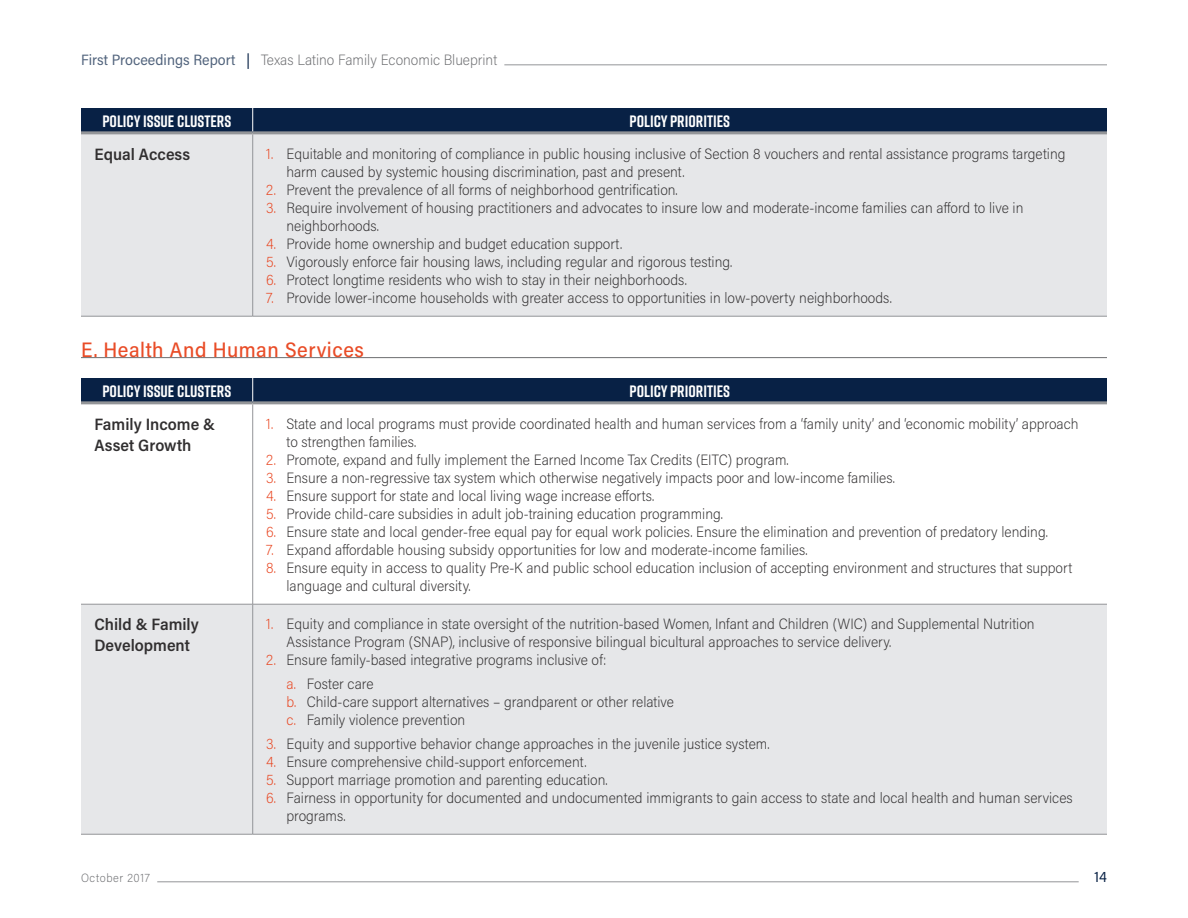
<style>
.page{position:relative;width:1188px;height:918px;background:#fff}
.page>*{position:absolute;margin:0;border:0;box-sizing:border-box;transform-origin:0 0}
.t1{font:500 21px "Acumin Pro Semi Cond";letter-spacing:.025em;color:#e94c27}
.t2{font:700 16.5px "Rift";color:#fff}
.t3{font:600 16.5px/21px "Acumin Pro Semi Cond";color:#312f30}
.t4{font:200 15px/18px "Acumin Pro Semi Cond";color:#312f30}
.t5{font:200 15px "Acumin Pro Semi Cond";color:#6c6d70}
.t6{font:15px "Acumin Pro Semi Cond";color:#082145}
.t7{font:200 12px "Acumin Pro Semi Cond";letter-spacing:.055em;color:#6c6d70}
.s1{font-weight:400;color:#52647d}
.s2{font-weight:400;color:#082145}
.s3{color:#e8421c}
</style>
<div class="page">
<hr style="left:504px;top:65px;width:603px;height:1px;background:#939598">
<hr style="left:157px;top:882px;width:922px;height:1px;background:#939598">
<div style="left:81px;top:134px;width:1026px;height:182px;background:#e6e7e9"></div>
<hr style="left:252px;top:134px;width:1px;height:182px;background:#939598">
<hr style="left:81px;top:316px;width:172px;height:1px;background:#939598">
<hr style="left:253px;top:316px;width:854px;height:1px;background:#939598">
<hr style="left:81px;top:131px;width:172px;height:3px;background:#939598">
<hr style="left:253px;top:131px;width:854px;height:3px;background:#939598">
<svg style="left:81px;top:108px;width:1026px;height:25px;background:#11284a"></svg>
<div style="left:81px;top:605px;width:1026px;height:229px;background:#e6e7e9"></div>
<hr style="left:252px;top:404px;width:1px;height:200px;background:#939598">
<hr style="left:81px;top:604px;width:172px;height:1px;background:#939598">
<hr style="left:253px;top:604px;width:854px;height:1px;background:#939598">
<hr style="left:252px;top:604px;width:1px;height:230px;background:#939598">
<hr style="left:81px;top:834px;width:172px;height:1px;background:#939598">
<hr style="left:253px;top:834px;width:854px;height:1px;background:#939598">
<hr style="left:81px;top:401px;width:172px;height:3px;background:#939598">
<hr style="left:253px;top:401px;width:854px;height:3px;background:#939598">
<svg style="left:81px;top:378px;width:1026px;height:25px;background:#11284a"></svg>
<hr style="left:81px;top:357px;width:1026px;height:1px;background:#6c6d70">
<p class="t5" style="left:81px;top:49px;width:418px"><span class="s1">First Proceedings Report</span> <span class="s2">|</span> Texas Latino Family Economic Blueprint</p>
<p class="t2" style="left:102px;top:109px;width:130px">POLICY ISSUE CLUSTERS</p>
<p class="t2" style="left:630px;top:109px;width:102px">POLICY PRIORITIES</p>
<p class="t3" style="left:94px;top:143px;width:97px">Equal Access</p>
<p class="t4" style="left:286px;top:144px;width:781px;text-indent:-20px"><span class="s3">1.</span> Equitable and monitoring of compliance in public housing inclusive of Section 8 vouchers and rental assistance programs targeting harm caused by systemic housing discrimination, past and present.</p>
<p class="t4" style="left:266px;top:180px;width:413px"><span class="s3">2.</span> Prevent the prevalence of all forms of neighborhood gentrification.</p>
<p class="t4" style="left:286px;top:198px;width:739px;text-indent:-20px"><span class="s3">3.</span> Require involvement of housing practitioners and advocates to insure low and moderate-income families can afford to live in neighborhoods.</p>
<p class="t4" style="left:266px;top:234px;width:358px"><span class="s3">4.</span> Provide home ownership and budget education support.</p>
<p class="t4" style="left:266px;top:252px;width:468px"><span class="s3">5.</span> Vigorously enforce fair housing laws, including regular and rigorous testing.</p>
<p class="t4" style="left:266px;top:270px;width:422px"><span class="s3">6.</span> Protect longtime residents who wish to stay in their neighborhoods.</p>
<p class="t4" style="left:266px;top:288px;width:627px"><span class="s3">7.</span> Provide lower-income households with greater access to opportunities in low-poverty neighborhoods.</p>
<h1 class="t1" style="left:81px;top:336px;width:284px">E. Health And Human Services</h1>
<p class="t2" style="left:102px;top:379px;width:130px">POLICY ISSUE CLUSTERS</p>
<p class="t2" style="left:630px;top:379px;width:102px">POLICY PRIORITIES</p>
<p class="t3" style="left:94px;top:413px;width:122px">Family Income &amp;<br>Asset Growth</p>
<p class="t4" style="left:286px;top:414px;width:794px;text-indent:-20px"><span class="s3">1.</span> State and local programs must provide coordinated health and human services from a ‘family unity’ and ‘economic mobility’ approach to strengthen families.</p>
<p class="t4" style="left:266px;top:450px;width:524px"><span class="s3">2.</span> Promote, expand and fully implement the Earned Income Tax Credits (EITC) program.</p>
<p class="t4" style="left:266px;top:468px;width:630px"><span class="s3">3.</span> Ensure a non-regressive tax system which otherwise negatively impacts poor and low-income families.</p>
<p class="t4" style="left:266px;top:486px;width:390px"><span class="s3">4.</span> Ensure support for state and local living wage increase efforts.</p>
<p class="t4" style="left:266px;top:504px;width:458px"><span class="s3">5.</span> Provide child-care subsidies in adult job-training education programming.</p>
<p class="t4" style="left:266px;top:522px;width:783px"><span class="s3">6.</span> Ensure state and local gender-free equal pay for equal work policies. Ensure the elimination and prevention of predatory lending.</p>
<p class="t4" style="left:266px;top:540px;width:543px"><span class="s3">7.</span> Expand affordable housing subsidy opportunities for low and moderate-income families.</p>
<p class="t4" style="left:286px;top:558px;width:787px;text-indent:-20px"><span class="s3">8.</span> Ensure equity in access to quality Pre-K and public school education inclusion of accepting environment and structures that support language and cultural diversity.</p>
<p class="t3" style="left:94px;top:613px;width:106px">Child &amp; Family<br>Development</p>
<p class="t4" style="left:286px;top:614px;width:750px;text-indent:-20px"><span class="s3">1.</span> Equity and compliance in state oversight of the nutrition-based Women, Infant and Children (WIC) and Supplemental Nutrition<br>Assistance Program (SNAP), inclusive of responsive bilingual bicultural approaches to service delivery.</p>
<p class="t4" style="left:286px;top:647px;width:322px;line-height:24px;text-indent:-20px"><span class="s3">2.</span> Ensure family-based integrative programs inclusive of: <span class="s3">a.</span> Foster care</p>
<p class="t4" style="left:286px;top:692px;width:389px"><span class="s3">b.</span> Child-care support alternatives – grandparent or other relative <span class="s3">c.</span> Family violence prevention</p>
<p class="t4" style="left:266px;top:734px;width:505px"><span class="s3">3.</span> Equity and supportive behavior change approaches in the juvenile justice system.</p>
<p class="t4" style="left:266px;top:752px;width:322px"><span class="s3">4.</span> Ensure comprehensive child-support enforcement.</p>
<p class="t4" style="left:266px;top:770px;width:343px"><span class="s3">5.</span> Support marriage promotion and parenting education.</p>
<p class="t4" style="left:286px;top:788px;width:788px;text-indent:-20px"><span class="s3">6.</span> Fairness in opportunity for documented and undocumented immigrants to gain access to state and local health and human services programs.</p>
<p class="t7" style="left:81px;top:870px;width:70px">October 2017</p>
<p class="t6" style="left:1095px;top:866px;width:14px">14</p>
</div>
